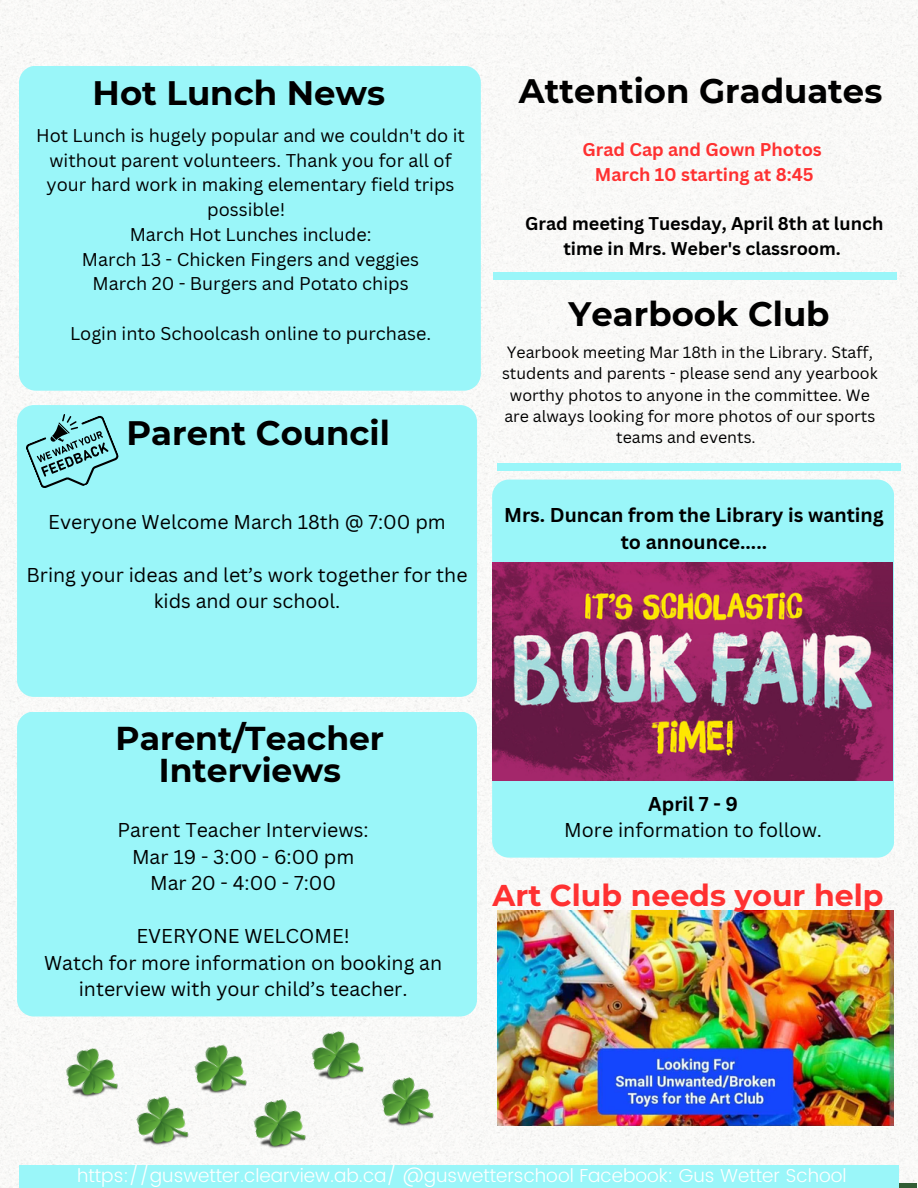
<style>
.page{position:relative;width:918px;height:1188px;background:#fff}
.page>*{position:absolute;margin:0;border:0;box-sizing:border-box;transform-origin:0 0}
.t1{font:700 33.9px "Montserrat";color:#000}
.t2{font:700 33px/32.7px "Montserrat";color:#000;text-align:center}
.t3{font:700 30px "Montserrat";color:#ff3131}
.t4{font:19.5px/26.4px "Canva Sans";color:#000;text-align:center}
.t5{font:700 19.5px/27px "Canva Sans";color:#000;text-align:center}
.t6{font:300 18.75px "Poppins";color:#fff}
.t7{font:18px/24.8px "Canva Sans";color:#000;text-align:center}
.t8{font:700 18px/24.8px "Canva Sans";color:#000;text-align:center}
.t9{font:700 18px/24.8px "Canva Sans";color:#ff3131;text-align:center}
.t10{font:15.9px/21.3px "Canva Sans";color:#000;text-align:center}
.s1{font-weight:700}
</style>
<div class="page">
<img style="left:0;top:0;width:918px;height:1188px">
<div style="left:19px;top:66px;width:462px;height:325px;background:#9af6f9;border-radius:17px"></div>
<div style="left:37px;top:1183px;width:880px;height:5px;background:#315d34"></div>
<div style="left:17px;top:405px;width:460px;height:292px;background:#9af6f9;border-radius:17px"></div>
<div style="left:19px;top:1165px;width:880px;height:23px;background:#9af6f9"></div>
<svg style="left:26px;top:414px;width:93px;height:74px"></svg>
<div style="left:497px;top:463px;width:404px;height:8px;background:#9af6f9"></div>
<div style="left:492px;top:480px;width:402px;height:378px;background:#9af6f9;border-radius:17px"></div>
<div style="left:494px;top:272px;width:403px;height:7px;background:#9af6f9"></div>
<div style="left:17px;top:712px;width:460px;height:304px;background:#9af6f9;border-radius:17px"></div>
<img style="left:492px;top:562px;width:401px;height:218px">
<img style="left:497px;top:911px;width:396px;height:215px">
<img style="left:251px;top:1096px;width:57px;height:57px">
<img style="left:309px;top:1028px;width:57px;height:57px">
<img style="left:379px;top:1074px;width:57px;height:57px">
<img style="left:192px;top:1042px;width:57px;height:56px">
<img style="left:63px;top:1045px;width:58px;height:57px">
<img style="left:133px;top:1093px;width:58px;height:57px">
<h1 class="t1" style="left:93px;top:72px;width:294px">Hot Lunch News</h1>
<h1 class="t7" style="left:36px;top:123px;width:430px">Hot Lunch is hugely popular and we couldn't do it without parent volunteers. Thank you for all of your hard work in making elementary field trips possible!<br>March Hot Lunches include:<br>March 13 - Chicken Fingers and veggies<br>March 20 - Burgers and Potato chips</h1>
<h3 class="t7" style="left:70px;top:321px;width:363px">Login into Schoolcash online to purchase.</h3>
<h4 class="t1" style="left:127px;top:412px;width:265px">Parent Council</h4>
<h3 class="t4" style="left:48px;top:508px;width:399px">Everyone Welcome March 18th @ 7:00 pm</h3>
<h1 class="t4" style="left:27px;top:561px;width:443px">Bring your ideas and let’s work together for the kids and our school.</h1>
<p class="t1" style="left:519px;top:70px;width:365px">Attention Graduates</p>
<h4 class="t9" style="left:582px;top:137px;width:241px">Grad Cap and Gown Photos<br>March 10 starting at 8:45</h4>
<h4 class="t8" style="left:525px;top:211px;width:360px">Grad meeting Tuesday, April 8th at lunch time in Mrs. Weber's classroom.</h4>
<h1 class="t1" style="left:569px;top:293px;width:262px">Yearbook Club</h1>
<h4 class="t10" style="left:502px;top:341px;width:377px">Yearbook meeting Mar 18th in the Library. Staff, students and parents - please send any yearbook worthy photos to anyone in the committee. We are always looking for more photos of our sports</h4>
<h4 class="t10" style="left:616px;top:427px;width:141px">teams and events.</h4>
<h4 class="t5" style="left:504px;top:501px;width:381px">Mrs. Duncan from the Library is wanting to announce.....</h4>
<h3 class="t2" style="left:116px;top:722px;width:270px">Parent/Teacher<br>Interviews</h3>
<p class="t4" style="left:118px;top:817px;width:253px">Parent Teacher Interviews:<br>Mar 19 - 3:00 - 6:00 pm<br>Mar 20 - 4:00 - 7:00</p>
<h4 class="t4" style="left:44px;top:922px;width:400px">EVERYONE WELCOME!<br>Watch for more information on booking an interview with your child’s teacher.</h4>
<h4 class="t4" style="left:564px;top:790px;width:259px"><span class="s1">April 7 - 9<br></span>More information to follow.</h4>
<h1 class="t3" style="left:493px;top:877px;width:392px">Art Club needs your help</h1>
<p class="t6" style="left:77px;top:1165px;width:771px">https://guswetter.clearview.ab.ca/ @guswetterschool Facebook: Gus Wetter School</p>
</div>
